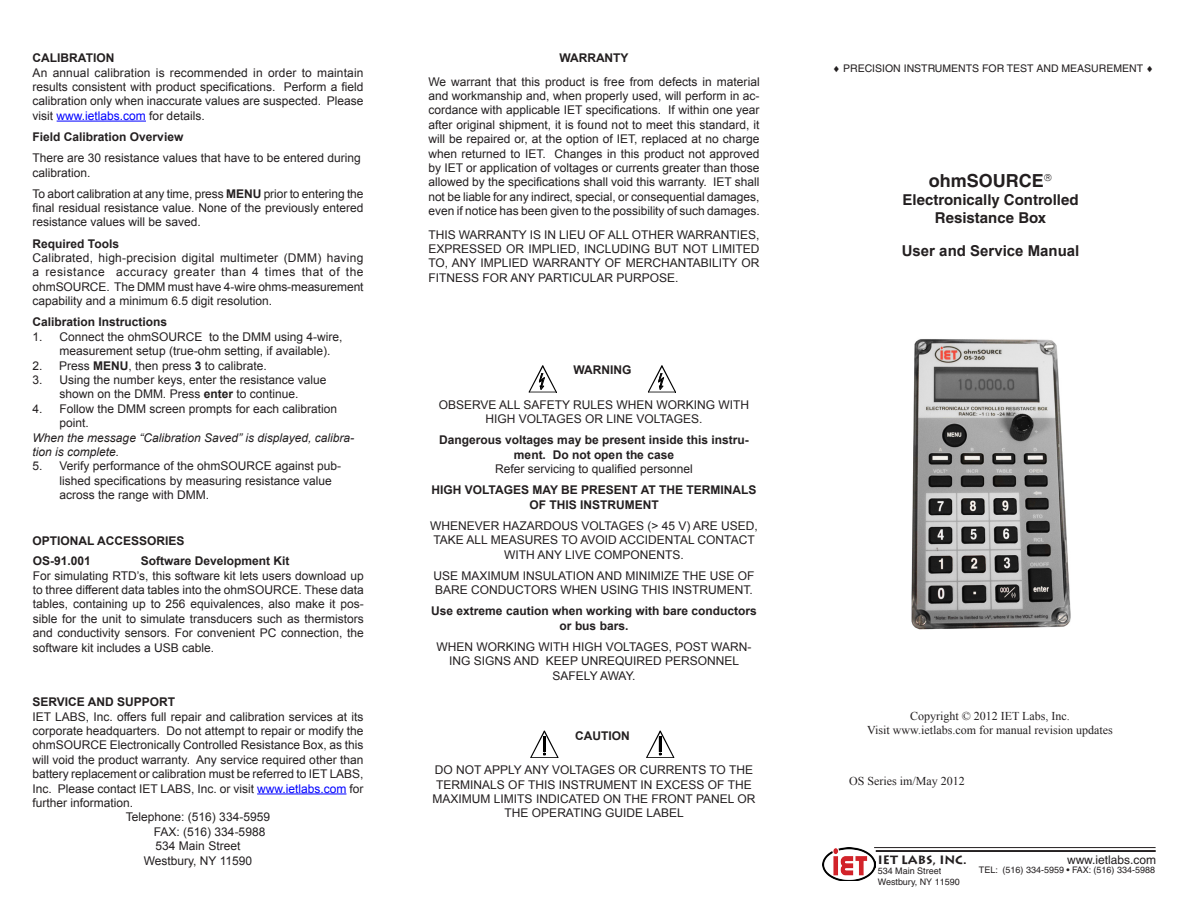
<style>
.page{position:relative;width:1188px;height:918px;background:#fff}
.page>*{position:absolute;margin:0;border:0;box-sizing:border-box;transform-origin:0 0}
.t1{font:700 18px "Helvetica";color:#231f20}
.t2{font:700 15px/18px "Helvetica";color:#231f20;text-align:center}
.t3{font:700 15px "Arial";color:#231f20}
.IET_text_body{font:12px/14.4px "Arial";color:#231f20;text-align:justify}
.IET_Heading{font:700 12px/14.4px "Arial";color:#231f20;text-align:center}
.Copyright{font:12px "Times New Roman";color:#231f20}
.t4{font:italic 12px/14.4px "Arial";color:#231f20}
.File_Name{font:12px "Times New Roman";color:#231f20}
.Website{font:12px "Helvetica";color:#231f20}
.IET_Labs__Inc{font:700 12px "Lithos";color:#231f20}
.Cover_Head{font:10.5px "Helvetica";color:#231f20}
.NY_Address{font:9px/10.8px "Helvetica";color:#231f20}
.s1{color:#00f}
.s2{font-weight:700}
</style>
<div class="page">
<hr style="left:57px;top:121px;width:89px;height:1px;background:#00f">
<hr style="left:257px;top:794px;width:90px;height:1px;background:#00f">
<img style="left:911px;top:339px;width:160px;height:291px">
<img style="left:823px;top:848px;width:53px;height:33px">
<hr style="left:874px;top:847px;width:282px;height:1px;background:#231f20">
<hr style="left:876px;top:850px;width:280px;height:2px;background:#231f20">
<svg style="left:529px;top:366px;width:28px;height:27px"></svg>
<svg style="left:648px;top:366px;width:28px;height:27px"></svg>
<svg style="left:530px;top:731px;width:29px;height:27px"></svg>
<svg style="left:646px;top:731px;width:28px;height:27px"></svg>
<p class="IET_Heading" style="left:33px;top:51px;width:83px">CALIBRATION</p>
<p class="IET_text_body" style="left:33px;top:65px;width:332px">An annual calibration is recommended in order to maintain results consistent with product specifications. Perform a field calibration only when inaccurate values are suspected. Please visit <span class="s1">www.ietlabs.com</span> for details.</p>
<p class="IET_Heading" style="left:33px;top:130px;width:152px">Field Calibration Overview</p>
<p class="IET_text_body" style="left:33px;top:151px;width:330px">There are 30 resistance values that have to be entered during calibration.</p>
<p class="IET_text_body" style="left:33px;top:186px;width:332px">To abort calibration at any time, press <span class="s2">MENU</span> prior to entering the final residual resistance value. None of the previously entered resistance values will be saved.</p>
<p class="IET_Heading" style="left:33px;top:237px;width:88px">Required Tools</p>
<p class="IET_text_body" style="left:33px;top:251px;width:332px">Calibrated, high-precision digital multimeter (DMM) having a resistance accuracy greater than 4 times that of the ohmSOURCE. The DMM must have 4-wire ohms-measurement capability and a minimum 6.5 digit resolution.</p>
<p class="IET_Heading" style="left:33px;top:315px;width:136px">Calibration Instructions</p>
<p class="IET_text_body" style="left:60px;top:329px;width:284px;text-indent:-27px">1. Connect the ohmSOURCE to the DMM using 4-wire, measurement setup (true-ohm setting, if available).</p>
<p class="IET_text_body" style="left:33px;top:358px;width:236px">2. Press <span class="s2">MENU</span>, then press <span class="s2">3</span> to calibrate.</p>
<p class="IET_text_body" style="left:33px;top:373px;width:295px;text-align:center">3. Using the number keys, enter the resistance value shown on the DMM. Press <span class="s2">enter</span> to continue.</p>
<p class="IET_text_body" style="left:60px;top:401px;width:279px;text-indent:-27px">4. Follow the DMM screen prompts for each calibration point.</p>
<p class="t4" style="left:33px;top:430px;width:323px">When the message “Calibration Saved” is displayed, calibra&shy;tion is complete.</p>
<p class="IET_text_body" style="left:60px;top:459px;width:283px;text-align:left;text-indent:-27px">5. Verify performance of the ohmSOURCE against pub&shy;lished specifications by measuring resistance value across the range with DMM.</p>
<p class="IET_Heading" style="left:33px;top:534px;width:154px">OPTIONAL ACCESSORIES</p>
<p class="IET_Heading" style="left:33px;top:554px;width:60px">OS-91.001</p>
<p class="IET_Heading" style="left:141px;top:554px;width:150px">Software Development Kit</p>
<p class="IET_text_body" style="left:33px;top:568px;width:332px">For simulating RTD’s, this software kit lets users download up to three different data tables into the ohmSOURCE. These data tables, containing up to 256 equivalences, also make it pos&shy;sible for the unit to simulate transducers such as thermistors and conductivity sensors. For convenient PC connection, the software kit includes a USB cable.</p>
<p class="IET_Heading" style="left:33px;top:695px;width:144px">SERVICE AND SUPPORT</p>
<p class="IET_text_body" style="left:33px;top:709px;width:332px">IET LABS, Inc. offers full repair and calibration services at its corporate headquarters. Do not attempt to repair or modify the ohmSOURCE Electronically Controlled Resistance Box, as this will void the product warranty. Any service required other than battery replacement or calibration must be referred to IET LABS, Inc. Please contact IET LABS, Inc. or visit <span class="s1">www.ietlabs.com</span> for further information.</p>
<p class="IET_text_body" style="left:126px;top:810px;width:146px">Telephone: (516) 334-5959</p>
<p class="IET_text_body" style="left:154px;top:825px;width:113px">FAX: (516) 334-5988</p>
<p class="IET_text_body" style="left:156px;top:839px;width:86px">534 Main Street</p>
<p class="IET_text_body" style="left:144px;top:853px;width:110px">Westbury, NY 11590</p>
<p class="IET_Heading" style="left:559px;top:51px;width:71px">WARRANTY</p>
<p class="IET_text_body" style="left:428px;top:74px;width:333px">We warrant that this product is free from defects in material and workmanship and, when properly used, will perform in ac&shy;cordance with applicable IET specifications. If within one year after original shipment, it is found not to meet this standard, it will be repaired or, at the option of IET, replaced at no charge when returned to IET. Changes in this product not approved by IET or application of voltages or currents greater than those allowed by the specifications shall void this warranty. IET shall not be liable for any indirect, special, or consequential damages, even if notice has been given to the possibility of such damages.</p>
<p class="IET_text_body" style="left:428px;top:227px;width:333px">THIS WARRANTY IS IN LIEU OF ALL OTHER WARRANTIES, EXPRESSED OR IMPLIED, INCLUDING BUT NOT LIMITED TO, ANY IMPLIED WARRANTY OF MERCHANTABILITY OR FITNESS FOR ANY PARTICULAR PURPOSE.</p>
<p class="IET_Heading" style="left:573px;top:363px;width:59px">WARNING</p>
<p class="IET_text_body" style="left:439px;top:398px;width:312px;text-align:center">OBSERVE ALL SAFETY RULES WHEN WORKING WITH<br>HIGH VOLTAGES OR LINE VOLTAGES.</p>
<p class="IET_Heading" style="left:439px;top:433px;width:311px">Dangerous voltages may be present inside this instru&shy;ment. Do not open the case</p>
<p class="IET_text_body" style="left:495px;top:462px;width:199px">Refer servicing to qualified personnel</p>
<p class="IET_Heading" style="left:432px;top:483px;width:326px">HIGH VOLTAGES MAY BE PRESENT AT THE TERMINALS<br>OF THIS INSTRUMENT</p>
<p class="IET_text_body" style="left:430px;top:519px;width:329px;text-align:center">WHENEVER HAZARDOUS VOLTAGES (&gt; 45 V) ARE USED,<br>TAKE ALL MEASURES TO AVOID ACCIDENTAL CONTACT<br>WITH ANY LIVE COMPONENTS.</p>
<p class="IET_text_body" style="left:434px;top:569px;width:322px">USE MAXIMUM INSULATION AND MINIMIZE THE USE OF<br>BARE CONDUCTORS WHEN USING THIS INSTRUMENT.</p>
<p class="IET_Heading" style="left:431px;top:604px;width:327px">Use extreme caution when working with bare conductors or bus bars.</p>
<p class="IET_text_body" style="left:437px;top:640px;width:316px;text-align:center">WHEN WORKING WITH HIGH VOLTAGES, POST WARN-<br>ING SIGNS AND KEEP UNREQUIRED PERSONNEL<br>SAFELY AWAY.</p>
<p class="IET_Heading" style="left:575px;top:729px;width:56px">CAUTION</p>
<p class="IET_text_body" style="left:433px;top:763px;width:324px;text-align:center">DO NOT APPLY ANY VOLTAGES OR CURRENTS TO THE TERMINALS OF THIS INSTRUMENT IN EXCESS OF THE MAXIMUM LIMITS INDICATED ON THE FRONT PANEL OR THE OPERATING GUIDE LABEL</p>
<p class="Cover_Head" style="left:833px;top:62px;width:323px">♦ PRECISION INSTRUMENTS FOR TEST AND MEASUREMENT ♦</p>
<p class="t1" style="left:929px;top:170px;width:125px">ohmSOURCE➔</p>
<p class="t2" style="left:903px;top:191px;width:177px">Electronically Controlled<br>Resistance Box</p>
<p class="t3" style="left:902px;top:241px;width:179px">User and Service Manual</p>
<p class="Copyright" style="left:910px;top:708px;width:161px">Copyright © 2012 IET Labs, Inc.</p>
<p class="Copyright" style="left:867px;top:722px;width:247px">Visit www.ietlabs.com for manual revision updates</p>
<p class="File_Name" style="left:849px;top:773px;width:117px">OS Series im/May 2012</p>
<p class="IET_Labs__Inc" style="left:878px;top:853px;width:90px">IET LABS, INC.</p>
<p class="NY_Address" style="left:878px;top:866px;width:83px">534 Main Street<br>Westbury, NY 11590</p>
<p class="Website" style="left:1067px;top:853px;width:91px">www.ietlabs.com</p>
<p class="NY_Address" style="left:979px;top:865px;width:178px">TEL: (516) 334-5959 • FAX: (516) 334-5988</p>
</div>
